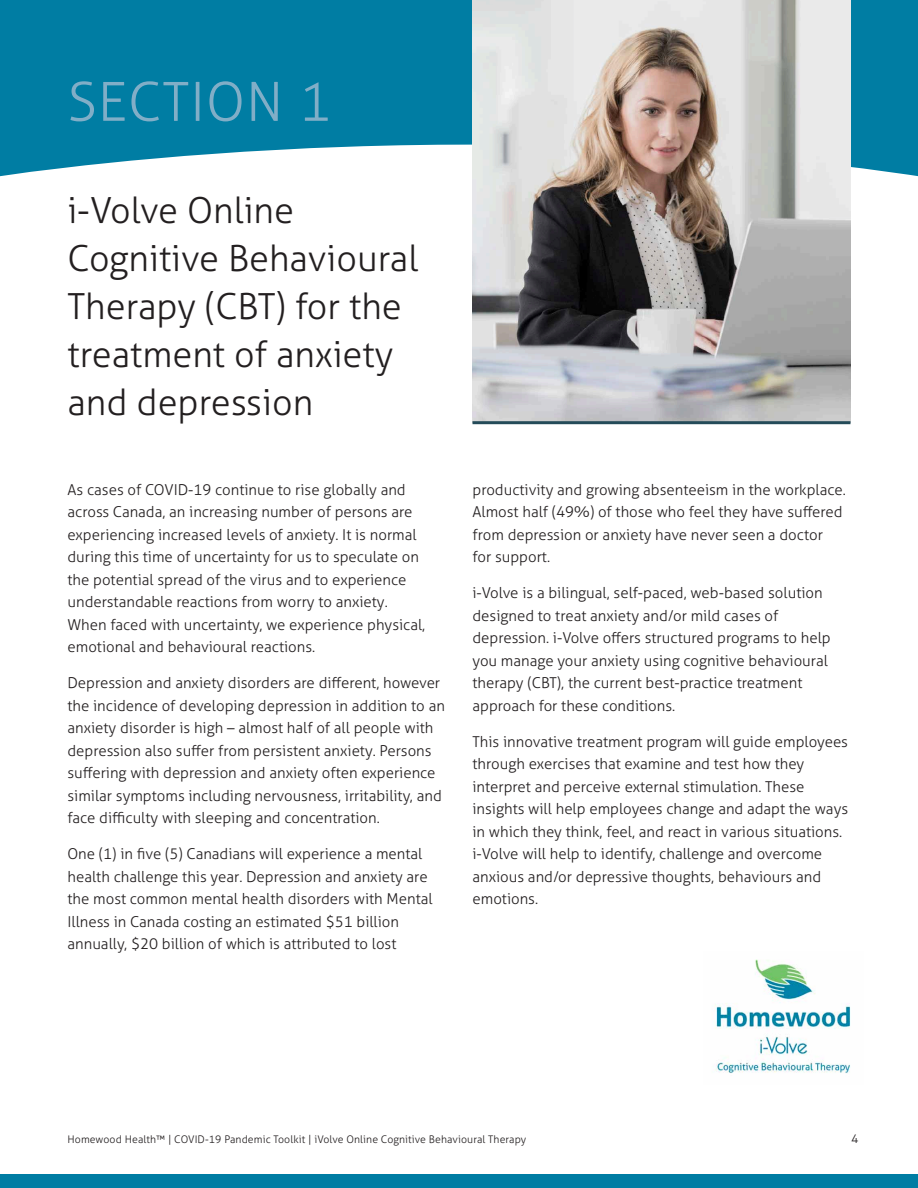
<style>
.page{position:relative;width:918px;height:1188px;background:#fff}
.page>*{position:absolute;margin:0;border:0;box-sizing:border-box;transform-origin:0 0}
.TOC_Section{font:300 54px "Aller";letter-spacing:.02em;color:#81aec7}
.TOC_Section-2{font:300 36px/48px "Aller";color:#231f20}
.Body{font:300 15px/22.5px "Aller";color:#231f20}
.t1{font:300 12px "Aller";color:#231f20}
.t2{font:300 10.5px "Aller";letter-spacing:.01em;color:#231f20}
</style>
<div class="page">
<svg style="left:0;top:0;width:918px;height:178px;background:#1e8cad"></svg>
<img style="left:472px;top:0;width:378px;height:421px">
<hr style="left:472px;top:421px;width:378px;height:3px;background:#244b59">
<div style="left:0;top:1174px;width:918px;height:14px;background:#007da3"></div>
<img style="left:715px;top:959px;width:136px;height:114px">
<p class="TOC_Section" style="left:68px;top:69px;width:265px">SECTION 1</p>
<p class="TOC_Section-2" style="left:68px;top:186px;width:352px">i-Volve Online<br>Cognitive Behavioural<br>Therapy (CBT) for the treatment of anxiety and depression</p>
<p class="Body" style="left:68px;top:478px;width:359px">As cases of COVID-19 continue to rise globally and across Canada, an increasing number of persons are experiencing increased levels of anxiety. It is normal during this time of uncertainty for us to speculate on the potential spread of the virus and to experience understandable reactions from worry to anxiety.<br>When faced with uncertainty, we experience physical, emotional and behavioural reactions.</p>
<p class="Body" style="left:68px;top:672px;width:379px">Depression and anxiety disorders are different, however the incidence of developing depression in addition to an anxiety disorder is high – almost half of all people with depression also suffer from persistent anxiety. Persons suffering with depression and anxiety often experience similar symptoms including nervousness, irritability, and face difficulty with sleeping and concentration.</p>
<p class="Body" style="left:68px;top:843px;width:367px">One (1) in five (5) Canadians will experience a mental health challenge this year. Depression and anxiety are the most common mental health disorders with Mental Illness in Canada costing an estimated $51 billion annually, $20 billion of which is attributed to lost</p>
<p class="Body" style="left:472px;top:478px;width:375px">productivity and growing absenteeism in the workplace.<br>Almost half (49%) of those who feel they have suffered from depression or anxiety have never seen a doctor<br>for support.</p>
<p class="Body" style="left:472px;top:582px;width:360px">i-Volve is a bilingual, self-paced, web-based solution designed to treat anxiety and/or mild cases of depression. i-Volve offers structured programs to help you manage your anxiety using cognitive behavioural therapy (CBT), the current best-practice treatment approach for these conditions.</p>
<p class="Body" style="left:472px;top:730px;width:377px">This innovative treatment program will guide employees through exercises that examine and test how they interpret and perceive external stimulation. These insights will help employees change and adapt the ways in which they think, feel, and react in various situations. i-Volve will help to identify, challenge and overcome anxious and/or depressive thoughts, behaviours and emotions.</p>
<p class="t2" style="left:68px;top:1133px;width:460px">Homewood Health™ | COVID-19 Pandemic Toolkit | iVolve Online Cognitive Behavioural Therapy</p>
<p class="t1" style="left:851px;top:1132px;width:9px">4</p>
</div>
